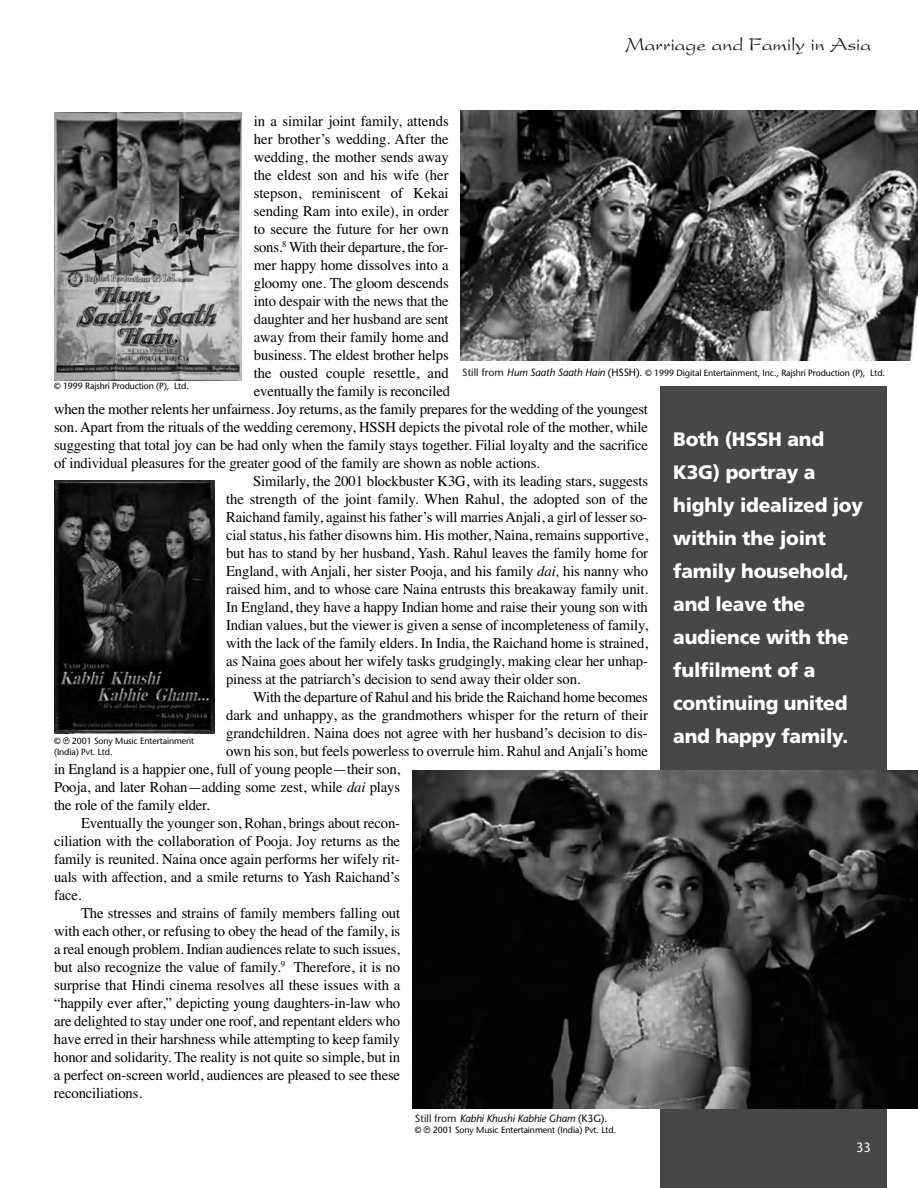
<style>
.page{position:relative;width:918px;height:1188px;background:#fff}
.page>*{position:absolute;margin:0;border:0;box-sizing:border-box;transform-origin:0 0}
.t1{font:900 19.5px/33px "Frutiger";letter-spacing:-.015em;color:#fff}
.t2{font:19.5px "Present";color:#191919}
.t3{font:15px "Times";letter-spacing:-.01em;color:#000}
.t4{font:13.5px "Stone Sans";color:#fff;scale:.95 1}
.t5{font:italic 10.5px "Stone Sans";letter-spacing:-.01em;color:#000}
.t6{font:9px/10.8px "Stone Sans";letter-spacing:-.01em;color:#000}
.s1{font-style:italic}
.s2{font-size:10.5px;color:#191919}
.s3{font-style:italic;font-size:10.5px}
.s4{font-size:10.5px}
.s5{font-family:"Arial Unicode MS"}
.s6{font-style:normal;color:#191919}
.s7{font-style:normal}
</style>
<div class="page">
<div style="left:660px;top:386px;width:226px;height:802px;background:#474747"></div>
<img style="left:412px;top:771px;width:506px;height:337px">
<img style="left:54px;top:113px;width:188px;height:267px">
<img style="left:461px;top:111px;width:457px;height:249px">
<img style="left:54px;top:481px;width:160px;height:252px">
<h1 class="t2" style="left:626px;top:33px;width:247px">Marriage and Family in Asia</h1>
<p class="t3" style="left:254px;top:112px;width:196px">in a similar joint family, attends</p>
<p class="t3" style="left:254px;top:130px;width:196px">her brother’s wedding. After the</p>
<p class="t3" style="left:254px;top:148px;width:196px">wedding, the mother sends away</p>
<p class="t3" style="left:254px;top:166px;width:196px">the eldest son and his wife (her</p>
<p class="t3" style="left:254px;top:184px;width:196px">stepson, reminiscent of Kekai</p>
<p class="t3" style="left:254px;top:202px;width:196px">sending Ram into exile), in order</p>
<p class="t3" style="left:254px;top:220px;width:196px">to secure the future for her own</p>
<p class="t3" style="left:254px;top:238px;width:196px">sons.<sup>8</sup> With their departure, the for-</p>
<p class="t3" style="left:254px;top:256px;width:196px">mer happy home dissolves into a</p>
<p class="t3" style="left:254px;top:274px;width:196px">gloomy one. The gloom descends</p>
<p class="t3" style="left:254px;top:292px;width:196px">into despair with the news that the</p>
<p class="t3" style="left:254px;top:310px;width:196px">daughter and her husband are sent</p>
<p class="t3" style="left:254px;top:328px;width:196px">away from their family home and</p>
<p class="t3" style="left:254px;top:346px;width:196px">business. The eldest brother helps</p>
<p class="t3" style="left:254px;top:364px;width:196px">the ousted couple resettle, and</p>
<p class="t3" style="left:254px;top:382px;width:198px">eventually the family is reconciled</p>
<p class="t3" style="left:54px;top:400px;width:596px">when the mother relents her unfairness. Joy returns, as the family prepares for the wedding of the youngest</p>
<p class="t3" style="left:54px;top:418px;width:596px">son. Apart from the rituals of the wedding ceremony, HSSH depicts the pivotal role of the mother, while</p>
<p class="t3" style="left:54px;top:436px;width:596px">suggesting that total joy can be had only when the family stays together. Filial loyalty and the sacrifice</p>
<p class="t3" style="left:54px;top:454px;width:487px">of individual pleasures for the greater good of the family are shown as noble actions.</p>
<p class="t3" style="left:253px;top:472px;width:396px">Similarly, the 2001 blockbuster K3G, with its leading stars, suggests</p>
<p class="t3" style="left:226px;top:490px;width:423px">the strength of the joint family. When Rahul, the adopted son of the</p>
<p class="t3" style="left:226px;top:508px;width:423px">Raichand family, against his father’s will marries Anjali, a girl of lesser so-</p>
<p class="t3" style="left:226px;top:526px;width:423px">cial status, his father disowns him. His mother, naina, remains supportive,</p>
<p class="t3" style="left:226px;top:544px;width:424px">but has to stand by her husband, Yash. Rahul leaves the family home for</p>
<p class="t3" style="left:226px;top:562px;width:423px">England, with Anjali, her sister Pooja, and his family <span class="s1">dai,</span> his nanny who</p>
<p class="t3" style="left:226px;top:580px;width:424px">raised him, and to whose care naina entrusts this breakaway family unit.</p>
<p class="t3" style="left:226px;top:598px;width:423px">In England, they have a happy Indian home and raise their young son with</p>
<p class="t3" style="left:226px;top:616px;width:423px">Indian values, but the viewer is given a sense of incompleteness of family,</p>
<p class="t3" style="left:226px;top:634px;width:423px">with the lack of the family elders. In India, the Raichand home is strained,</p>
<p class="t3" style="left:226px;top:652px;width:423px">as naina goes about her wifely tasks grudgingly, making clear her unhap-</p>
<p class="t3" style="left:226px;top:670px;width:356px">piness at the patriarch’s decision to send away their older son.</p>
<p class="t3" style="left:253px;top:688px;width:396px">With the departure of Rahul and his bride the Raichand home becomes</p>
<p class="t3" style="left:226px;top:706px;width:423px">dark and unhappy, as the grandmothers whisper for the return of their</p>
<p class="t3" style="left:226px;top:724px;width:423px">grandchildren. naina does not agree with her husband’s decision to dis-</p>
<p class="t3" style="left:226px;top:742px;width:423px">own his son, but feels powerless to overrule him. Rahul and Anjali’s home</p>
<p class="t3" style="left:54px;top:760px;width:348px">in England is a happier one, full of young people—their son,</p>
<p class="t3" style="left:54px;top:778px;width:348px">Pooja, and later Rohan—adding some zest, while <span class="s1">dai</span> plays</p>
<p class="t3" style="left:54px;top:796px;width:157px">the role of the family elder.</p>
<p class="t3" style="left:81px;top:814px;width:321px">Eventually the younger son, Rohan, brings about recon-</p>
<p class="t3" style="left:54px;top:832px;width:348px">ciliation with the collaboration of Pooja. Joy returns as the</p>
<p class="t3" style="left:54px;top:850px;width:348px">family is reunited. naina once again performs her wifely rit-</p>
<p class="t3" style="left:54px;top:868px;width:347px">uals with affection, and a smile returns to Yash Raichand’s</p>
<p class="t3" style="left:54px;top:886px;width:29px">face.</p>
<p class="t3" style="left:81px;top:904px;width:321px">The stresses and strains of family members falling out</p>
<p class="t3" style="left:54px;top:922px;width:348px">with each other, or refusing to obey the head of the family, is</p>
<p class="t3" style="left:54px;top:940px;width:347px">a real enough problem. Indian audiences relate to such issues,</p>
<p class="t3" style="left:54px;top:958px;width:348px">but also recognize the value of family.<sup>9</sup> Therefore, it is no</p>
<p class="t3" style="left:54px;top:976px;width:348px">surprise that Hindi cinema resolves all these issues with a</p>
<p class="t3" style="left:54px;top:994px;width:348px">“happily ever after,” depicting young daughters-in-law who</p>
<p class="t3" style="left:54px;top:1012px;width:348px">are delighted to stay under one roof, and repentant elders who</p>
<p class="t3" style="left:54px;top:1030px;width:348px">have erred in their harshness while attempting to keep family</p>
<p class="t3" style="left:54px;top:1048px;width:348px">honor and solidarity. The reality is not quite so simple, but in</p>
<p class="t3" style="left:54px;top:1066px;width:348px">a perfect on-screen world, audiences are pleased to see these</p>
<p class="t3" style="left:54px;top:1084px;width:90px">reconciliations.</p>
<p class="t6" style="left:462px;top:368px;width:424px"><span class="s2">Still from</span> <span class="s3">Hum Saath Saath Hain</span> <span class="s4">(HSSH).</span> © 1999 Digital Entertainment, Inc., Rajshri Production (P), Ltd.</p>
<p class="t6" style="left:54px;top:381px;width:136px">© 1999 Rajshri Production (P), Ltd.</p>
<h1 class="t1" style="left:673px;top:424px;width:191px">Both (HSSH and<br>K3G) portray a highly idealized joy within the joint family household, and leave the audience with the fulfilment of a continuing united and happy family.</h1>
<p class="t6" style="left:54px;top:736px;width:142px">© <span class="s5">℗</span> 2001 Sony Music Entertainment (India) Pvt. Ltd.</p>
<p class="t5" style="left:415px;top:1114px;width:194px"><span class="s6">Still from</span> Kabhi Khushi Kabhie Gham <span class="s7">(K3G).</span></p>
<p class="t6" style="left:415px;top:1126px;width:203px">© <span class="s5">℗</span> 2001 Sony Music Entertainment (India) Pvt. Ltd.</p>
<p class="t4" style="left:856px;top:1142px;width:17px">33</p>
</div>
